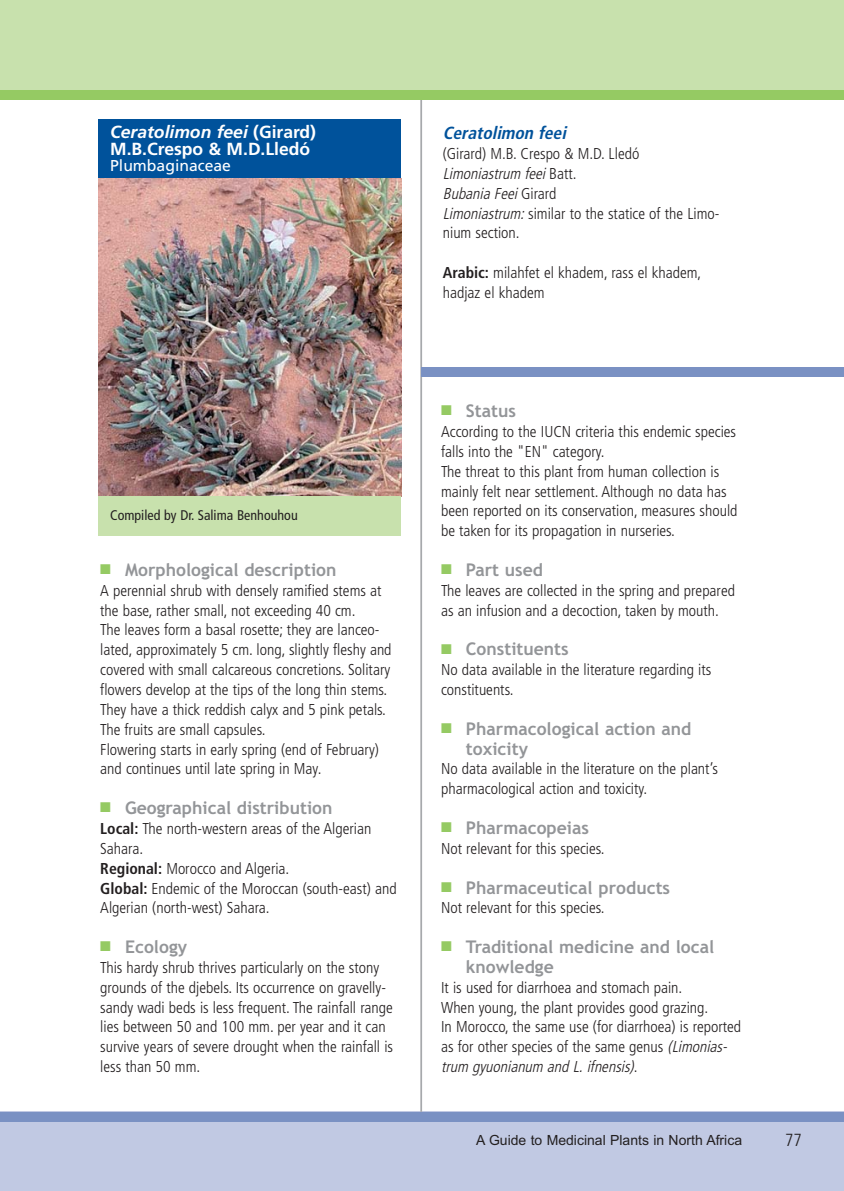
<style>
.page{position:relative;width:844px;height:1191px;background:#fff}
.page>*{position:absolute;margin:0;border:0;box-sizing:border-box;transform-origin:0 0}
.t1{font:700 17.5px/19.8px "Trebuchet MS";color:#939598}
.t2{font:700 17.5px/17.5px "Frutiger";color:#fff}
.t3{font:italic 700 condensed 17.5px "Frutiger";color:#00529b}
.t4{font:300 condensed 17.5px "Frutiger";color:#231f20}
.t5{font:300 condensed 15.75px/19.8px "Frutiger";color:#231f20}
.t6{font:15.75px "Frutiger";color:#fff}
.t7{font:14px "Arial";color:#231f20}
.t8{font:condensed 14px "Frutiger";color:#231f20}
.s1{font-style:italic}
.s2{color:#95ca63}
.s3{font-weight:700}
</style>
<div class="page">
<div style="left:0;top:1111px;width:843px;height:80px;background:#c1c9e3"></div>
<hr style="left:420px;top:99px;width:2px;height:1012px;background:#a7a9ac">
<div style="left:0;top:0;width:843px;height:99px;background:#c8e1ad"></div>
<div style="left:0;top:90px;width:843px;height:9px;background:#95ca63"></div>
<div style="left:0;top:1111px;width:843px;height:10px;background:#7a91c3"></div>
<div style="left:98px;top:119px;width:303px;height:60px;background:#00529b"></div>
<img style="left:98px;top:179px;width:303px;height:317px">
<div style="left:421px;top:367px;width:422px;height:10px;background:#7a91c3"></div>
<div style="left:98px;top:496px;width:303px;height:40px;background:#c8e1ad"></div>
<p class="t2" style="left:110px;top:124px;width:207px"><span class="s1">Ceratolimon feei</span> (Girard)<br>M.B.Crespo &amp; M.D.Lledó</p>
<p class="t6" style="left:110px;top:159px;width:122px">Plumbaginaceae</p>
<p class="t8" style="left:110px;top:509px;width:189px">Compiled by Dr. Salima Benhouhou</p>
<p class="t1" style="left:100px;top:561px;width:238px"><span class="s2">■</span> Morphological description</p>
<p class="t5" style="left:100px;top:581px;width:293px">A perennial shrub with densely ramified stems at the base, rather small, not exceeding 40 cm.<br>The leaves form a basal rosette; they are lanceo&shy;lated, approximately 5 cm. long, slightly fleshy and covered with small calcareous concretions. Solitary flowers develop at the tips of the long thin stems.<br>They have a thick reddish calyx and 5 pink petals.<br>The fruits are small capsules.<br>Flowering starts in early spring (end of February) and continues until late spring in May.</p>
<p class="t1" style="left:100px;top:799px;width:234px"><span class="s2">■</span> Geographical distribution</p>
<p class="t5" style="left:100px;top:820px;width:298px"><span class="s3">Local:</span> The north-western areas of the Algerian Sahara.<br><span class="s3">Regional:</span> Morocco and Algeria.<br><span class="s3">Global:</span> Endemic of the Moroccan (south-east) and Algerian (north-west) Sahara.</p>
<p class="t1" style="left:100px;top:938px;width:88px"><span class="s2">■</span> Ecology</p>
<p class="t5" style="left:100px;top:958px;width:294px">This hardy shrub thrives particularly on the stony grounds of the djebels. Its occurrence on gravelly&shy;sandy wadi beds is less frequent. The rainfall range lies between 50 and 100 mm. per year and it can survive years of severe drought when the rainfall is less than 50 mm.</p>
<p class="t3" style="left:442px;top:126px;width:128px">Ceratolimon feei</p>
<p class="t5" style="left:442px;top:145px;width:278px">(Girard) M.B. Crespo &amp; M.D. Lledó<br><span class="s1">Limoniastrum feei</span> B a t t .<br><span class="s1">Bubania Feei</span> G i ra r d<br><span class="s1">Limoniastrum:</span>similar to the statice of the Limo&shy;nium section.</p>
<p class="t5" style="left:442px;top:264px;width:260px"><span class="s3">Arabic:</span> milahfet el khadem, rass el khadem, hadjaz el khadem</p>
<p class="t1" style="left:441px;top:402px;width:76px"><span class="s2">■</span> Status</p>
<p class="t5" style="left:441px;top:423px;width:298px">According to the IUCN criteria this endemic species falls into the "EN" category.<br>The threat to this plant from human collection is mainly felt near settlement. Although no data has been reported on its conservation, measures should be taken for its propagation in nurseries.</p>
<p class="t1" style="left:441px;top:561px;width:103px"><span class="s2">■</span> Part used</p>
<p class="t5" style="left:441px;top:581px;width:295px">The leaves are collected in the spring and prepared as an infusion and a decoction, taken by mouth.</p>
<p class="t1" style="left:441px;top:640px;width:129px"><span class="s2">■</span> Constituents</p>
<p class="t5" style="left:441px;top:661px;width:272px">No data available in the literature regarding its constituents.</p>
<p class="t1" style="left:466px;top:720px;width:227px;text-indent:-25px"><span class="s2">■</span> Pharmacological action and toxicity</p>
<p class="t5" style="left:441px;top:760px;width:278px">No data available in the literature on the plant’s pharmacological action and toxicity.</p>
<p class="t1" style="left:441px;top:819px;width:149px"><span class="s2">■</span> Pharmacopeias</p>
<p class="t5" style="left:441px;top:839px;width:165px">Not relevant for this species.</p>
<p class="t1" style="left:441px;top:879px;width:230px"><span class="s2">■</span> Pharmaceutical products</p>
<p class="t5" style="left:441px;top:899px;width:165px">Not relevant for this species.</p>
<p class="t1" style="left:466px;top:938px;width:250px;text-indent:-25px"><span class="s2">■</span> Traditional medicine and local knowledge</p>
<p class="t5" style="left:441px;top:978px;width:301px">It is used for diarrhoea and stomach pain.<br>When young, the plant provides good grazing.<br>In Morocco, the same use (for diarrhoea) is reported as for other species of the same genus <span class="s1">(Limonias&shy;trum gyuonianum and L.ifnensis)</span>.</p>
<p class="t7" style="left:476px;top:1135px;width:267px">A Guide to Medicinal Plants in North Africa</p>
<p class="t4" style="left:785px;top:1133px;width:18px">77</p>
</div>
